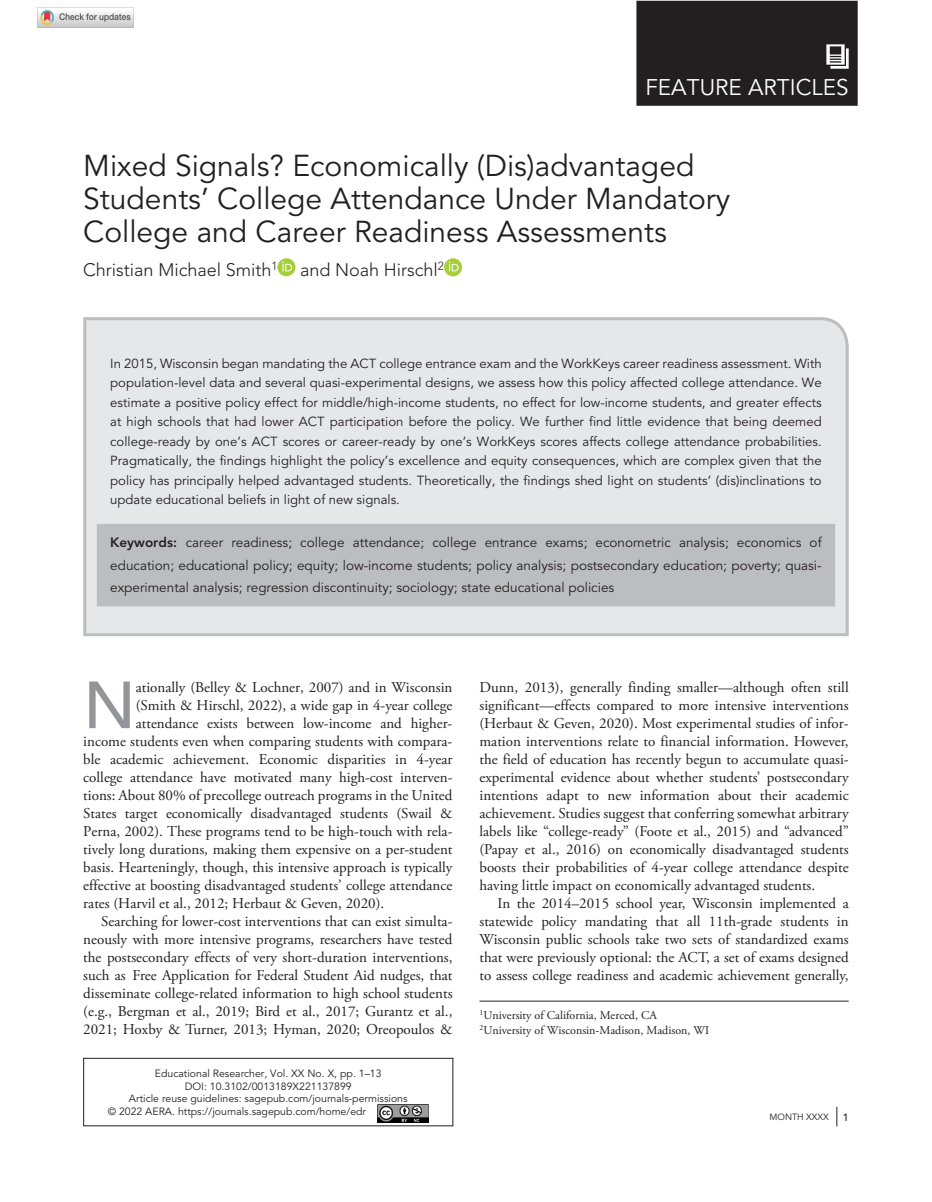
<style>
.page{position:relative;width:932px;height:1202px;background:#fff}
.page>*{position:absolute;margin:0;border:0;box-sizing:border-box;transform-origin:0 0}
.t1{font:500 65.85px "Avenir LT Std";color:#939598}
.t2{font:30px/33px "Avenir LT Std";color:#231f20}
.t3{font:22.5px "Avenir LT Std";color:#fff}
.t4{font:300 18px "Avenir LT Std";color:#231f20}
.t5{font:15px/18px "Adobe Garamond Pro";color:#231f20;text-align:justify}
.t6{font:13.5px/22.5px "Avenir LT Std";color:#231f20;text-align:justify}
.t7{font:13.2px/19.5px "Avenir LT Std";color:#231f20;text-align:justify}
.t8{font:12px/15px "Adobe Garamond Pro";color:#231f20}
.t9{font:10.5px "Avenir LT Std";color:#231f20}
.t10{font:500 10.5px "Avenir LT Std";color:#231f20}
.t11{font:9px "Avenir LT Std";color:#231f20}
.s1{font-weight:800}
</style>
<div class="page">
<img style="left:378px;top:1104px;width:51px;height:18px">
<div style="left:83px;top:1058px;width:370px;height:68px;border:1px solid #231f20"></div>
<svg style="left:836px;top:1106px;width:1px;height:20px"></svg>
<div style="left:83px;top:317px;width:766px;height:320px;background:#e6e7e9"></div>
<svg style="left:80px;top:27px;width:29px;height:1px"></svg>
<hr style="left:479px;top:1000px;width:369px;height:1px;background:#231f20">
<div style="left:97px;top:524px;width:738px;height:82px;background:#bcbdc0"></div>
<svg style="left:277px;top:258px;width:18px;height:18px"></svg>
<svg style="left:282px;top:261px;width:10px;height:10px"></svg>
<svg style="left:444px;top:258px;width:18px;height:18px"></svg>
<svg style="left:449px;top:261px;width:9px;height:10px"></svg>
<div style="left:636px;top:1px;width:221px;height:105px;background:#231f20"></div>
<svg style="left:826px;top:44px;width:22px;height:25px"></svg>
<img style="left:38px;top:8px;width:96px;height:19px">
<h3 class="t3" style="left:645px;top:75px;width:27px">Feature</h3>
<h3 class="t3" style="left:748px;top:75px;width:28px">Artic</h3>
<h3 class="t3" style="left:811px;top:75px;width:24px">les</h3>
<h2 class="t2" style="left:83px;top:150px;width:648px">Mixed Signals? Economically (Dis)advantaged<br>Students’ College Attendance Under Mandatory<br>College and Career Readiness Assessments</h2>
<p class="t4" style="left:83px;top:259px;width:196px">Christian Michael Smith<sup>1</sup></p>
<p class="t4" style="left:300px;top:259px;width:145px">and Noah Hirschl<sup>2</sup></p>
<p class="t7" style="left:110px;top:354px;width:713px">In 2015, Wisconsin began mandating the ACT college entrance exam and the WorkKeys career readiness assessment. With population-level data and several quasi-experimental designs, we assess how this policy affected college attendance. We estimate a positive policy effect for middle/high-income students, no effect for low-income students, and greater effects at high schools that had lower ACT participation before the policy. We further find little evidence that being deemed college-ready by one’s ACT scores or career-ready by one’s WorkKeys scores affects college attendance probabilities.<br>Pragmatically, the findings highlight the policy’s excellence and equity consequences, which are complex given that the policy has principally helped advantaged students. Theoretically, the findings shed light on students’ (dis)inclinations to update educational beliefs in light of new signals.</p>
<p class="t6" style="left:110px;top:531px;width:712px"><span class="s1">Keywords:</span> career readiness; college attendance; college entrance exams; econometric analysis; economics of education; educational policy; equity; low-income students; policy analysis; postsecondary education; poverty; quasi&shy;experimental analysis; regression discontinuity; sociology; state educational policies</p>
<h1 class="t1" style="left:83px;top:667px;width:54px">N</h1>
<p class="t5" style="left:136px;top:679px;width:318px">ationally (Belley &amp; Lochner, 2007) and in Wisconsin</p>
<p class="t5" style="left:136px;top:697px;width:318px">(Smith &amp; Hirschl, 2022), a wide gap in 4-year college</p>
<p class="t5" style="left:136px;top:715px;width:318px">attendance exists between low-income and higher-</p>
<p class="t5" style="left:83px;top:733px;width:370px">income students even when comparing students with compara-</p>
<p class="t5" style="left:83px;top:751px;width:370px">ble academic achievement. Economic disparities in 4-year</p>
<p class="t5" style="left:83px;top:769px;width:370px">college attendance have motivated many high-cost interven-</p>
<p class="t5" style="left:83px;top:787px;width:371px">tions: About 80% of precollege outreach programs in the United</p>
<p class="t5" style="left:83px;top:805px;width:371px">States target economically disadvantaged students (Swail &amp;</p>
<p class="t5" style="left:83px;top:823px;width:370px">Perna, 2002). These programs tend to be high-touch with rela-</p>
<p class="t5" style="left:83px;top:841px;width:371px">tively long durations, making them expensive on a per-student</p>
<p class="t5" style="left:83px;top:859px;width:370px">basis. Hearteningly, though, this intensive approach is typically</p>
<p class="t5" style="left:83px;top:877px;width:370px">effective at boosting disadvantaged students’ college attendance</p>
<p class="t5" style="left:83px;top:895px;width:302px">rates (Harvil et al., 2012; Herbaut &amp; Geven, 2020).</p>
<p class="t5" style="left:101px;top:913px;width:352px">Searching for lower-cost interventions that can exist simulta-</p>
<p class="t5" style="left:83px;top:931px;width:370px">neously with more intensive programs, researchers have tested</p>
<p class="t5" style="left:83px;top:949px;width:370px">the postsecondary effects of very short-duration interventions,</p>
<p class="t5" style="left:83px;top:967px;width:371px">such as Free Application for Federal Student Aid nudges, that</p>
<p class="t5" style="left:83px;top:985px;width:371px">disseminate college-related information to high school students</p>
<p class="t5" style="left:83px;top:1003px;width:371px">(e.g., Bergman et al., 2019; Bird et al., 2017; Gurantz et al.,</p>
<p class="t5" style="left:83px;top:1021px;width:371px">2021; Hoxby &amp; Turner, 2013; Hyman, 2020; Oreopoulos &amp;</p>
<p class="t5" style="left:479px;top:679px;width:371px">Dunn, 2013), generally finding smaller—although often still significant—effects compared to more intensive interventions (Herbaut &amp; Geven, 2020). Most experimental studies of infor&shy;mation interventions relate to financial information. However, the field of education has recently begun to accumulate quasi&shy;experimental evidence about whether students’ postsecondary intentions adapt to new information about their academic achievement. Studies suggest that conferring somewhat arbitrary labels like “college-ready” (Foote et al., 2015) and “advanced” (Papay et al., 2016) on economically disadvantaged students boosts their probabilities of 4-year college attendance despite having little impact on economically advantaged students.</p>
<p class="t5" style="left:479px;top:895px;width:371px;text-indent:18px">In the 2014–2015 school year, Wisconsin implemented a statewide policy mandating that all 11th-grade students in Wisconsin public schools take two sets of standardized exams that were previously optional: the ACT, a set of exams designed to assess college readiness and academic achievement generally,</p>
<p class="t8" style="left:479px;top:1008px;width:231px"><sup>1</sup>University of California, Merced, CA<br><sup>2</sup>University of Wisconsin-Madison, Madison, WI</p>
<p class="t9" style="left:155px;top:1067px;width:228px">Educational Researcher, Vol. XX No. X, pp. 1–13</p>
<p class="t9" style="left:185px;top:1080px;width:169px">DOI: 10.3102/0013189X221137899</p>
<p class="t9" style="left:129px;top:1092px;width:280px">Article reuse guidelines: sagepub.com/journals-permissions</p>
<p class="t9" style="left:108px;top:1105px;width:260px">© 2022 AERA. https://journals.sagepub.com/home/edr</p>
<p class="t11" style="left:769px;top:1112px;width:61px">MONTH XXXX</p>
<p class="t10" style="left:842px;top:1111px;width:7px">1</p>
</div>
